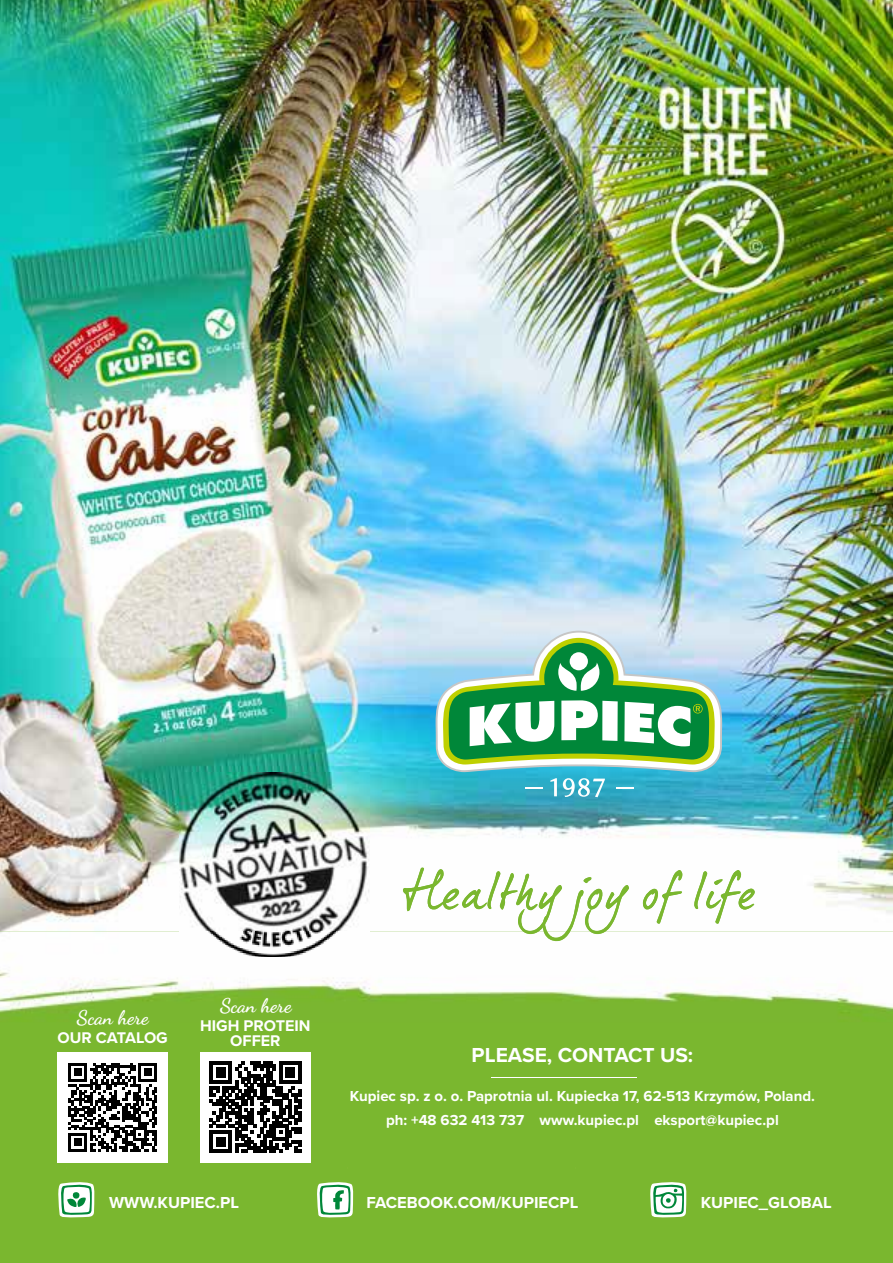
<style>
.page{position:relative;width:893px;height:1263px;background:#fff}
.page>*{position:absolute;margin:0;border:0;box-sizing:border-box;transform-origin:0 0}
.t1{font:700 21px "Proxima Nova";color:#fff}
.t2{font:19.8px "Dancing Script";color:#fff}
.t3{font:700 16.5px "Proxima Nova";color:#fff}
.t4{font:700 16.05px/15.3px "Proxima Nova";color:#fff;text-align:center}
.t5{font:700 15px/24px "Proxima Nova";color:#fff;text-align:center}
</style>
<div class="page">
<div style="left:0;top:931px;width:893px;height:332px;background:#7ab72f"></div>
<hr style="left:492px;top:1077px;width:145px;height:1px;background:#fff">
<img style="left:0;top:0;width:893px;height:1013px">
<svg style="left:403px;top:867px;width:226px;height:74px"></svg>
<svg style="left:643px;top:870px;width:39px;height:54px"></svg>
<svg style="left:694px;top:870px;width:61px;height:54px"></svg>
<svg style="left:436px;top:631px;width:286px;height:141px"></svg>
<svg style="left:550px;top:778px;width:7px;height:18px"></svg>
<svg style="left:563px;top:778px;width:42px;height:19px"></svg>
<svg style="left:525px;top:786px;width:18px;height:2px"></svg>
<svg style="left:616px;top:786px;width:17px;height:2px"></svg>
<img style="left:179px;top:773px;width:191px;height:184px">
<div style="left:58px;top:1052px;width:110px;height:110px;background:#fff"></div>
<svg style="left:68px;top:1063px;width:89px;height:89px"></svg>
<div style="left:200px;top:1052px;width:111px;height:110px;background:#fff"></div>
<svg style="left:210px;top:1061px;width:91px;height:92px"></svg>
<svg style="left:317px;top:1182px;width:37px;height:36px"></svg>
<svg style="left:650px;top:1182px;width:37px;height:36px"></svg>
<svg style="left:58px;top:1182px;width:37px;height:36px"></svg>
<h2 class="t2" style="left:77px;top:1003px;width:73px">Scan here</h2>
<p class="t4" style="left:58px;top:1030px;width:112px">OUR CATALOG</p>
<h2 class="t2" style="left:220px;top:990px;width:73px">Scan here</h2>
<p class="t4" style="left:200px;top:1017px;width:112px">HIGH PROTEIN<br>OFFER</p>
<h1 class="t1" style="left:472px;top:1039px;width:223px">PLEASE, CONTACT US:</h1>
<p class="t5" style="left:350px;top:1084px;width:467px">Kupiec sp. z o. o. Paprotnia ul. Kupiecka 17, 62-513 Krzymów, Poland. ph: +48 632 413 737 www.kupiec.pl eksport@kupiec.pl</p>
<p class="t3" style="left:109px;top:1190px;width:132px">WWW.KUPIEC.PL</p>
<p class="t3" style="left:366px;top:1190px;width:213px">FACEBOOK.COM/KUPIECPL</p>
<p class="t3" style="left:701px;top:1190px;width:133px">KUPIEC_GLOBAL</p>
</div>
